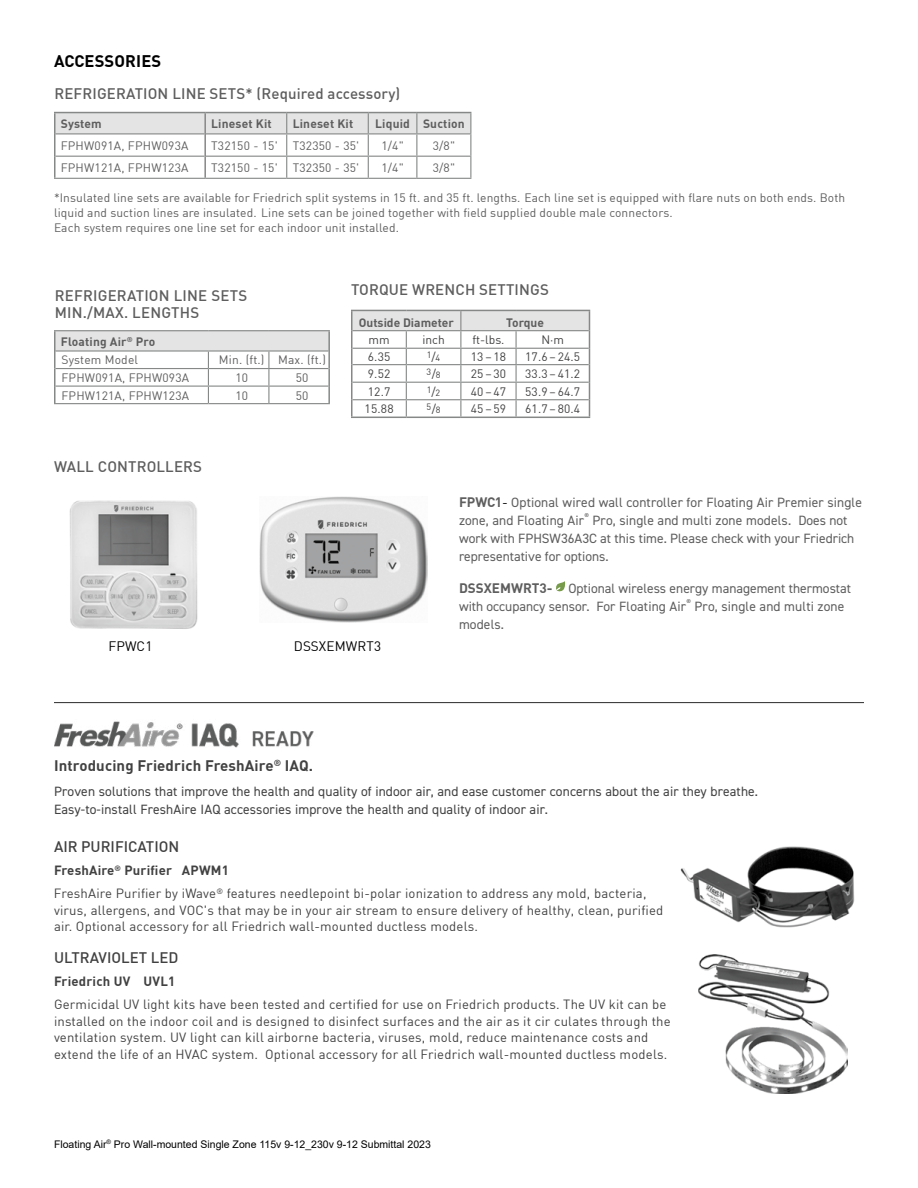
<style>
.page{position:relative;width:918px;height:1188px;background:#fff}
.page>*{position:absolute;margin:0;border:0;box-sizing:border-box;transform-origin:0 0}
.t1{font:700 16.5px "DIN";letter-spacing:.01em;color:#000}
.t2{font:500 15px/16.5px "DIN";letter-spacing:.01em;color:#5e5e5f}
.t3{font:700 15px "DIN";letter-spacing:.01em;color:#414141}
.t4{font:500 15px "DIN";color:#414141}
.t5{font:13.5px/18px "DIN2014";color:#5e5e5f}
.t6{font:13.5px/18px "DIN2014";letter-spacing:.01em;color:#414141}
.t7{font:13.5px "DIN";letter-spacing:.01em;color:#000}
.t8{font:13.2px/16.5px "DIN";letter-spacing:.015em;color:#414141}
.t9{font:700 13.2px "DIN";letter-spacing:.015em;color:#414141}
.t10{font:12px/15px "DIN";letter-spacing:.01em;color:#5e5e5f}
.t11{font:12px "DIN";letter-spacing:.015em;color:#414141}
.t12{font:700 12px/18.9px "DIN";letter-spacing:.015em;color:#5e5e5f}
.t13{font:10.5px "Arial";color:#000}
.t14{font:9px "DIN";color:#414141}
.s1{font-weight:400}
.s2{font-size:12px}
.s3{font-family:"DIN";font-weight:700}
.s4{font-family:"DIN";color:#000}
.s5{font-weight:700}
</style>
<div class="page">
<hr style="left:54px;top:178px;width:151px;height:1px;background:#868787">
<hr style="left:205px;top:178px;width:82px;height:1px;background:#868787">
<hr style="left:287px;top:178px;width:81px;height:1px;background:#868787">
<hr style="left:368px;top:178px;width:49px;height:1px;background:#868787">
<hr style="left:417px;top:178px;width:54px;height:1px;background:#868787">
<svg style="left:56px;top:113px;width:415px;height:65px"></svg>
<hr style="left:54px;top:112px;width:151px;height:1px;background:#868787">
<hr style="left:54px;top:113px;width:2px;height:21px;background:#868787">
<hr style="left:205px;top:112px;width:82px;height:1px;background:#868787">
<hr style="left:204px;top:113px;width:2px;height:21px;background:#868787">
<hr style="left:287px;top:112px;width:81px;height:1px;background:#868787">
<hr style="left:368px;top:112px;width:49px;height:1px;background:#868787">
<hr style="left:417px;top:112px;width:54px;height:1px;background:#868787">
<hr style="left:54px;top:134px;width:2px;height:22px;background:#868787">
<hr style="left:204px;top:134px;width:2px;height:22px;background:#868787">
<hr style="left:54px;top:156px;width:2px;height:22px;background:#868787">
<hr style="left:204px;top:156px;width:2px;height:22px;background:#868787">
<svg style="left:351px;top:310px;width:239px;height:107px"></svg>
<hr style="left:351px;top:417px;width:55px;height:1px;background:#868787">
<hr style="left:406px;top:417px;width:55px;height:1px;background:#868787">
<hr style="left:461px;top:417px;width:55px;height:1px;background:#868787">
<hr style="left:516px;top:417px;width:74px;height:1px;background:#868787">
<div style="left:55px;top:331px;width:274px;height:20px;background:#e4e4e4"></div>
<hr style="left:54px;top:330px;width:154px;height:1px;background:#868787">
<hr style="left:208px;top:330px;width:61px;height:1px;background:#868787">
<hr style="left:269px;top:330px;width:61px;height:1px;background:#868787">
<svg style="left:208px;top:352px;width:1px;height:51px"></svg>
<svg style="left:268px;top:352px;width:1px;height:51px"></svg>
<hr style="left:56px;top:386px;width:152px;height:1px;background:#868787">
<hr style="left:208px;top:386px;width:61px;height:1px;background:#868787">
<hr style="left:269px;top:386px;width:59px;height:1px;background:#868787">
<hr style="left:54px;top:403px;width:154px;height:1px;background:#868787">
<hr style="left:208px;top:403px;width:61px;height:1px;background:#868787">
<hr style="left:269px;top:403px;width:61px;height:1px;background:#868787">
<hr style="left:56px;top:350px;width:152px;height:2px;background:#868787">
<hr style="left:208px;top:350px;width:61px;height:2px;background:#868787">
<hr style="left:269px;top:350px;width:59px;height:2px;background:#868787">
<hr style="left:56px;top:368px;width:152px;height:1px;background:#868787">
<hr style="left:208px;top:368px;width:61px;height:1px;background:#868787">
<hr style="left:269px;top:368px;width:59px;height:1px;background:#868787">
<hr style="left:54px;top:331px;width:2px;height:20px;background:#868787">
<hr style="left:328px;top:331px;width:2px;height:20px;background:#868787">
<svg style="left:54px;top:351px;width:2px;height:52px"></svg>
<svg style="left:328px;top:351px;width:2px;height:52px"></svg>
<img style="left:69px;top:500px;width:129px;height:129px">
<img style="left:680px;top:846px;width:175px;height:82px">
<img style="left:699px;top:955px;width:149px;height:139px">
<hr style="left:54px;top:702px;width:810px;height:1px;background:#414141">
<img style="left:54px;top:721px;width:260px;height:27px">
<svg style="left:556px;top:581px;width:10px;height:11px"></svg>
<img style="left:259px;top:497px;width:169px;height:125px">
<p class="t1" style="left:54px;top:50px;width:109px">ACCESSORIES</p>
<p class="t2" style="left:54px;top:85px;width:347px">REFRIGERATION LINE SETS* (Required accessory)</p>
<p class="t12" style="left:61px;top:114px;width:43px">System</p>
<p class="t12" style="left:211px;top:114px;width:62px">Lineset Kit</p>
<p class="t12" style="left:293px;top:114px;width:62px">Lineset Kit</p>
<p class="t12" style="left:375px;top:114px;width:91px">Liquid Suction</p>
<p class="t10" style="left:61px;top:138px;width:129px">FPHW091A, FPHW093A</p>
<p class="t10" style="left:211px;top:138px;width:150px">T32150 - 15' T32350 - 35'</p>
<p class="t10" style="left:381px;top:138px;width:24px">1/4"</p>
<p class="t10" style="left:433px;top:138px;width:24px">3/8"</p>
<p class="t10" style="left:61px;top:160px;width:129px">FPHW121A, FPHW123A</p>
<p class="t10" style="left:211px;top:160px;width:150px">T32150 - 15' T32350 - 35'</p>
<p class="t10" style="left:381px;top:160px;width:24px">1/4"</p>
<p class="t10" style="left:433px;top:160px;width:24px">3/8"</p>
<p class="t10" style="left:54px;top:190px;width:793px">*Insulated line sets are available for Friedrich split systems in 15 ft. and 35 ft. lengths. Each line set is equipped with flare nuts on both ends. Both liquid and suction lines are insulated. Line sets can be joined together with field supplied double male connectors.<br>Each system requires one line set for each indoor unit installed.</p>
<p class="t2" style="left:55px;top:287px;width:194px">REFRIGERATION LINE SETS<br>MIN./MAX. LENGTHS</p>
<p class="t12" style="left:61px;top:331px;width:96px">Floating Air<sup>®</sup> Pro<br><span class="s1">System Model</span></p>
<p class="t10" style="left:219px;top:352px;width:108px">Min. (ft.) Max. (ft.)</p>
<p class="t10" style="left:62px;top:370px;width:129px">FPHW091A, FPHW093A</p>
<p class="t10" style="left:235px;top:370px;width:14px">10</p>
<p class="t10" style="left:296px;top:370px;width:14px">50</p>
<p class="t10" style="left:61px;top:387px;width:129px">FPHW121A, FPHW123A</p>
<p class="t10" style="left:235px;top:387px;width:14px">10</p>
<p class="t10" style="left:296px;top:387px;width:14px">50</p>
<p class="t2" style="left:54px;top:458px;width:150px">WALL CONTROLLERS</p>
<p class="t2" style="left:351px;top:281px;width:199px">TORQUE WRENCH SETTINGS</p>
<p class="t12" style="left:359px;top:313px;width:97px">Outside Diameter</p>
<p class="t12" style="left:506px;top:313px;width:39px">Torque</p>
<p class="t11" style="left:369px;top:332px;width:23px">mm</p>
<p class="t11" style="left:422px;top:332px;width:24px">inch</p>
<p class="t11" style="left:472px;top:332px;width:34px">ft-lbs.</p>
<p class="t11" style="left:541px;top:332px;width:24px">N·m</p>
<p class="t11" style="left:368px;top:349px;width:24px">6.35</p>
<p class="t14" style="left:427px;top:351px;width:15px">1<span class="s2">/</span>4</p>
<p class="t11" style="left:471px;top:349px;width:37px">13–18</p>
<p class="t11" style="left:525px;top:349px;width:57px">17.6 – 24.5</p>
<p class="t11" style="left:368px;top:366px;width:24px">9.52</p>
<p class="t14" style="left:427px;top:368px;width:15px">3<span class="s2">/</span>8</p>
<p class="t11" style="left:471px;top:366px;width:37px">25–30</p>
<p class="t11" style="left:525px;top:366px;width:57px">33.3 – 41.2</p>
<p class="t11" style="left:368px;top:384px;width:24px">12.7</p>
<p class="t14" style="left:427px;top:385px;width:15px">1<span class="s2">/</span>2</p>
<p class="t11" style="left:471px;top:384px;width:37px">40–47</p>
<p class="t11" style="left:525px;top:384px;width:57px">53.9 – 64.7</p>
<p class="t11" style="left:365px;top:401px;width:31px">15.88</p>
<p class="t14" style="left:427px;top:403px;width:15px">5<span class="s2">/</span>8</p>
<p class="t11" style="left:471px;top:401px;width:37px">45–59</p>
<p class="t11" style="left:525px;top:401px;width:57px">61.7 – 80.4</p>
<p class="t5" style="left:459px;top:493px;width:405px"><span class="s3">FPWC1</span><span class="s4">-</span> Optional wired wall controller for Floating Air Premier single zone, and Floating Air<sup>®</sup> Pro, single and multi zone models. Does not work with FPHSW36A3C at this time. Please check with your Friedrich representative for options.</p>
<p class="t5" style="left:459px;top:579px;width:394px"><span class="s3">DSSXEMWRT3-</span> Optional wireless energy management thermostat with occupancy sensor. For Floating Air<sup>®</sup> Pro, single and multi zone models.</p>
<p class="t7" style="left:108px;top:638px;width:45px">FPWC1</p>
<p class="t7" style="left:294px;top:638px;width:89px">DSSXEMWRT3</p>
<p class="t3" style="left:54px;top:756px;width:261px">Introducing Friedrich FreshAire<sup>®</sup> IAQ.</p>
<p class="t6" style="left:54px;top:782px;width:706px">Proven solutions that improve the health and quality of indoor air, and ease customer concerns about the air they breathe.<br>Easy-to-install FreshAire IAQ accessories improve the health and quality of indoor air.</p>
<p class="t4" style="left:54px;top:837px;width:127px">AIR PURIFICATION</p>
<p class="t8" style="left:54px;top:858px;width:594px;line-height:23.2px"><span class="s5">FreshAire</span><sup>®</sup> <span class="s5">Purifier APWM1<br></span>FreshAire Purifier by iWave<sup>®</sup> features needlepoint bi-polar ionization to address any mold, bacteria,</p>
<p class="t8" style="left:54px;top:902px;width:611px">virus, allergens, and VOC's that may be in your air stream to ensure delivery of healthy, clean, purified air. Optional accessory for all Friedrich wall-mounted ductless models.</p>
<p class="t4" style="left:54px;top:948px;width:126px">ULTRAVIOLET LED</p>
<p class="t9" style="left:54px;top:973px;width:123px">Friedrich UV UVL1</p>
<p class="t8" style="left:54px;top:996px;width:618px">Germicidal UV light kits have been tested and certified for use on Friedrich products. The UV kit can be installed on the indoor coil and is designed to disinfect surfaces and the air as it cir culates through the ventilation system. UV light can kill airborne bacteria, viruses, mold, reduce maintenance costs and extend the life of an HVAC system. Optional accessory for all Friedrich wall-mounted ductless models.</p>
<p class="t13" style="left:54px;top:1137px;width:378px">Floating Air<sup>®</sup> Pro Wall-mounted Single Zone 115v 9-12_230v 9-12 Submittal 2023</p>
</div>
